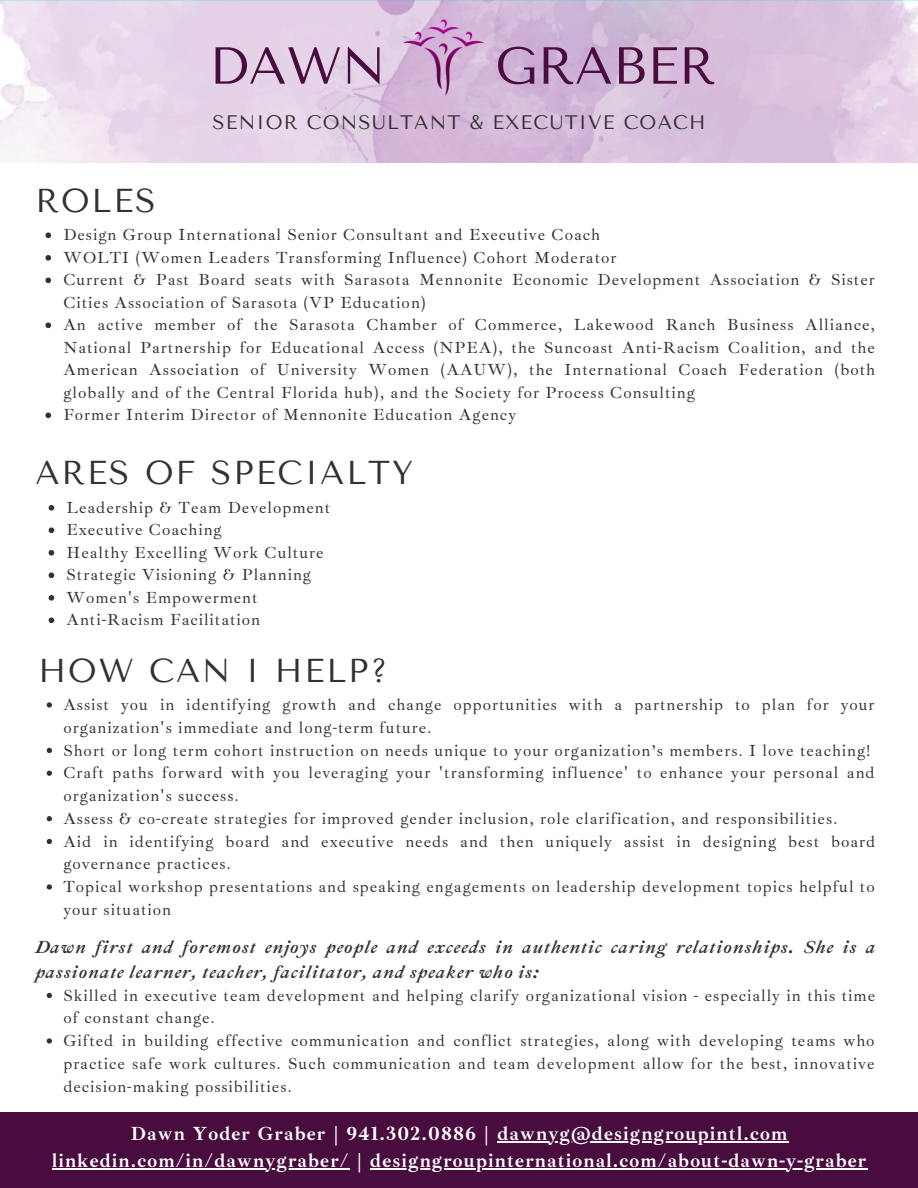
<style>
.page{position:relative;width:918px;height:1188px;background:#fff}
.page>*{position:absolute;margin:0;border:0;box-sizing:border-box;transform-origin:0 0}
.t1{font:52.05px "Tenor Sans";color:#490c3f}
.t2{font:33px "Tenor Sans";letter-spacing:.06em;color:#323232}
.t3{font:700 19.5px/27px "Ibarra Real Nova";letter-spacing:.06em;color:#fff;text-align:center}
.t4{font:19.5px "Tenor Sans";letter-spacing:.06em;color:#323232}
.t5{font:italic 700 18px/24.5px "Ibarra Real Nova";letter-spacing:.06em;color:#323232}
.t6{font:16.5px/22.8px "Ibarra Real Nova";letter-spacing:.06em;color:#323232}
</style>
<div class="page">
<div style="left:0;top:1112px;width:918px;height:76px;background:#490c3f"></div>
<svg style="left:47px;top:702px;width:5px;height:6px"></svg>
<svg style="left:47px;top:748px;width:5px;height:5px"></svg>
<svg style="left:47px;top:771px;width:5px;height:5px"></svg>
<svg style="left:47px;top:816px;width:5px;height:5px"></svg>
<svg style="left:47px;top:839px;width:5px;height:5px"></svg>
<svg style="left:47px;top:884px;width:5px;height:6px"></svg>
<svg style="left:47px;top:993px;width:5px;height:5px"></svg>
<svg style="left:47px;top:1038px;width:5px;height:6px"></svg>
<img style="left:0;top:0;width:918px;height:162px">
<svg style="left:45px;top:233px;width:6px;height:5px"></svg>
<svg style="left:45px;top:255px;width:6px;height:6px"></svg>
<svg style="left:45px;top:278px;width:6px;height:5px"></svg>
<svg style="left:45px;top:323px;width:6px;height:5px"></svg>
<svg style="left:45px;top:413px;width:6px;height:5px"></svg>
<hr style="left:497px;top:1141px;width:291px;height:1px;background:#fff">
<hr style="left:52px;top:1168px;width:298px;height:1px;background:#fff">
<hr style="left:370px;top:1168px;width:497px;height:1px;background:#fff">
<img style="left:401px;top:16px;width:85px;height:81px">
<svg style="left:49px;top:505px;width:5px;height:6px"></svg>
<svg style="left:49px;top:527px;width:5px;height:6px"></svg>
<svg style="left:49px;top:550px;width:5px;height:6px"></svg>
<svg style="left:49px;top:572px;width:5px;height:6px"></svg>
<svg style="left:49px;top:595px;width:5px;height:6px"></svg>
<svg style="left:49px;top:617px;width:5px;height:6px"></svg>
<h1 class="t1" style="left:209px;top:36px;width:178px">DAWN</h1>
<h1 class="t1" style="left:495px;top:36px;width:222px">GRABER</h1>
<h2 class="t2" style="left:35px;top:181px;width:122px">ROLES</h2>
<p class="t4" style="left:212px;top:111px;width:494px">SENIOR CONSULTANT &amp; EXECUTIVE COACH</p>
<p class="t6" style="left:63px;top:224px;width:813px">Design Group International Senior Consultant and Executive Coach<br>WOLTI (Women Leaders Transforming Influence) Cohort Moderator<br>Current &amp; Past Board seats with Sarasota Mennonite Economic Development Association &amp; Sister Cities Association of Sarasota (VP Education)<br>An active member of the Sarasota Chamber of Commerce, Lakewood Ranch Business Alliance, National Partnership for Educational Access (NPEA), the Suncoast Anti-Racism Coalition, and the American Association of University Women (AAUW), the International Coach Federation (both globally and of the Central Florida hub), and the Society for Process Consulting<br>Former Interim Director of Mennonite Education Agency</p>
<h2 class="t2" style="left:35px;top:454px;width:379px">ARES OF SPECIALTY</h2>
<p class="t6" style="left:67px;top:496px;width:265px">Leadership &amp; Team Development<br>Executive Coaching<br>Healthy Excelling Work Culture<br>Strategic Visioning &amp; Planning<br>Women's Empowerment<br>Anti-Racism Facilitation</p>
<h2 class="t2" style="left:38px;top:651px;width:351px">HOW CAN I HELP?</h2>
<p class="t6" style="left:63px;top:693px;width:813px">Assist you in identifying growth and change opportunities with a partnership to plan for your organization's immediate and long-term future.<br>Short or long term cohort instruction on needs unique to your organization’s members. I love teaching!<br>Craft paths forward with you leveraging your 'transforming influence' to enhance your personal and organization's success.<br>Assess &amp; co-create strategies for improved gender inclusion, role clarification, and responsibilities.<br>Aid in identifying board and executive needs and then uniquely assist in designing best board governance practices.<br>Topical workshop presentations and speaking engagements on leadership development topics helpful to your situation</p>
<p class="t5" style="left:35px;top:935px;width:841px">Dawn first and foremost enjoys people and exceeds in authentic caring relationships. She is a passionate learner, teacher, facilitator, and speaker who is:</p>
<p class="t6" style="left:63px;top:984px;width:813px">Skilled in executive team development and helping clarify organizational vision - especially in this time of constant change.<br>Gifted in building effective communication and conflict strategies, along with developing teams who practice safe work cultures. Such communication and team development allow for the best, innovative decision-making possibilities.</p>
<p class="t3" style="left:52px;top:1120px;width:816px">Dawn Yoder Graber | 941.302.0886 | dawnyg@designgroupintl.com linkedin.com/in/dawnygraber/ | designgroupinternational.com/about-dawn-y-graber</p>
</div>
